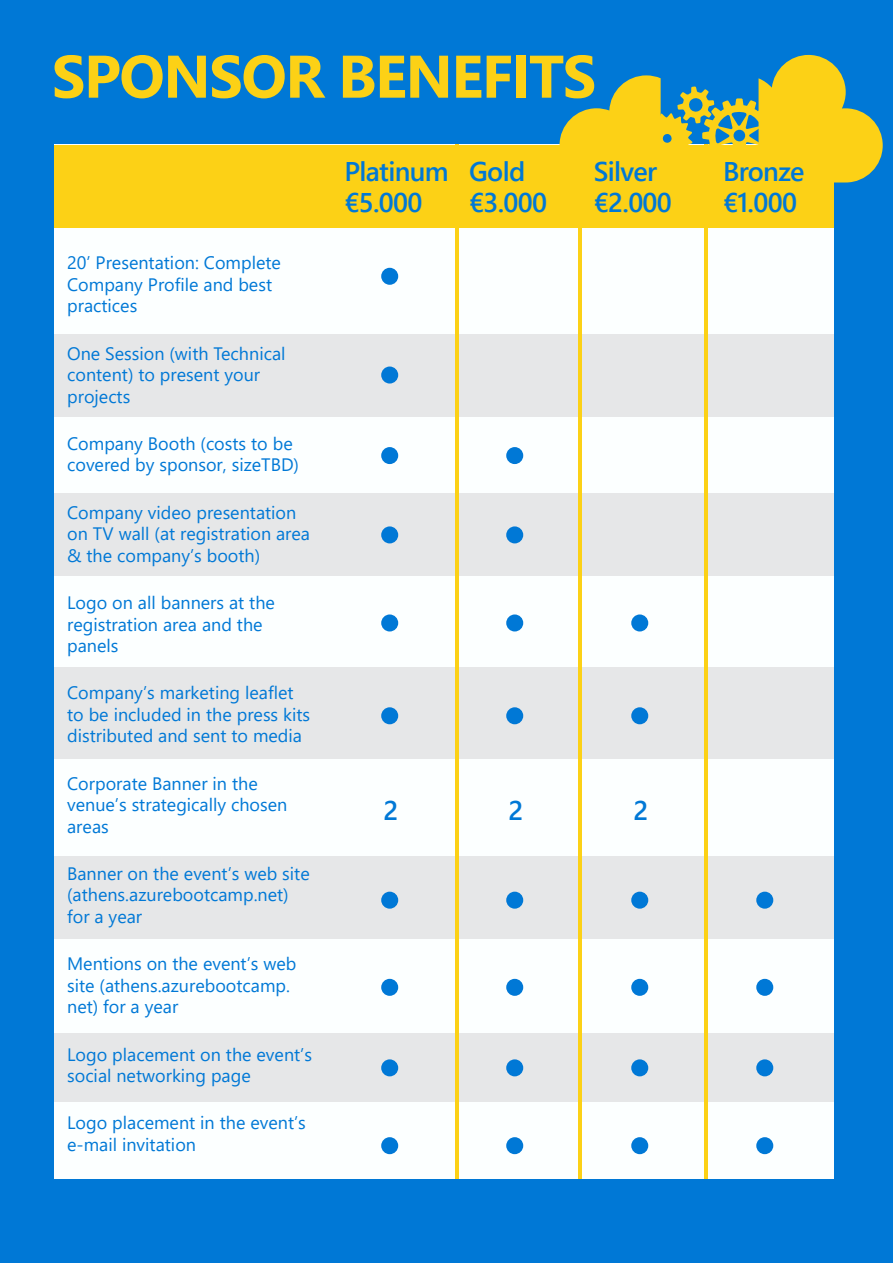
<style>
.page{position:relative;width:893px;height:1263px;background:#0078d6}
.page>*{position:absolute;margin:0;border:0;box-sizing:border-box;transform-origin:0 0}
.t1{font:700 60px "Segoe UI";letter-spacing:-.025em;color:#fcd116}
.t2{font:600 27px/31.5px "Segoe UI";letter-spacing:-.025em;color:#0078d6}
.t3{font:18px/21.6px "Segoe UI";color:#0078d6}
</style>
<div class="page">
<div style="left:54px;top:145px;width:779px;height:1034px;background:#fcffff"></div>
<div style="left:54px;top:493px;width:779px;height:83px;background:#e6e7e8"></div>
<div style="left:54px;top:856px;width:779px;height:83px;background:#e6e7e8"></div>
<div style="left:54px;top:1033px;width:779px;height:68px;background:#e6e7e8"></div>
<svg style="left:559px;top:55px;width:324px;height:127px"></svg>
<div style="left:54px;top:145px;width:779px;height:82px;background:#fcd116"></div>
<div style="left:54px;top:334px;width:779px;height:82px;background:#e6e7e8"></div>
<div style="left:54px;top:668px;width:779px;height:91px;background:#e6e7e8"></div>
<hr style="left:455px;top:145px;width:4px;height:1034px;background:#fcd116">
<hr style="left:578px;top:145px;width:4px;height:1034px;background:#fcd116">
<hr style="left:704px;top:145px;width:4px;height:1034px;background:#fcd116">
<div style="left:381px;top:268px;width:17px;height:17px;background:#0078d6;border-radius:50%"></div>
<div style="left:381px;top:447px;width:17px;height:17px;background:#0078d6;border-radius:50%"></div>
<div style="left:381px;top:614px;width:17px;height:17px;background:#0078d6;border-radius:50%"></div>
<div style="left:381px;top:979px;width:17px;height:17px;background:#0078d6;border-radius:50%"></div>
<div style="left:381px;top:1137px;width:17px;height:17px;background:#0078d6;border-radius:50%"></div>
<div style="left:381px;top:366px;width:17px;height:17px;background:#0078d6;border-radius:50%"></div>
<div style="left:381px;top:707px;width:17px;height:17px;background:#0078d6;border-radius:50%"></div>
<div style="left:381px;top:526px;width:17px;height:17px;background:#0078d6;border-radius:50%"></div>
<div style="left:381px;top:892px;width:17px;height:17px;background:#0078d6;border-radius:50%"></div>
<div style="left:381px;top:1059px;width:17px;height:17px;background:#0078d6;border-radius:50%"></div>
<div style="left:506px;top:447px;width:17px;height:17px;background:#0078d6;border-radius:50%"></div>
<div style="left:506px;top:614px;width:17px;height:17px;background:#0078d6;border-radius:50%"></div>
<div style="left:506px;top:979px;width:17px;height:17px;background:#0078d6;border-radius:50%"></div>
<div style="left:506px;top:1137px;width:17px;height:17px;background:#0078d6;border-radius:50%"></div>
<div style="left:506px;top:707px;width:17px;height:17px;background:#0078d6;border-radius:50%"></div>
<div style="left:506px;top:526px;width:17px;height:17px;background:#0078d6;border-radius:50%"></div>
<div style="left:506px;top:892px;width:17px;height:17px;background:#0078d6;border-radius:50%"></div>
<div style="left:506px;top:1059px;width:17px;height:17px;background:#0078d6;border-radius:50%"></div>
<div style="left:631px;top:614px;width:17px;height:17px;background:#0078d6;border-radius:50%"></div>
<div style="left:631px;top:979px;width:17px;height:17px;background:#0078d6;border-radius:50%"></div>
<div style="left:631px;top:1137px;width:17px;height:17px;background:#0078d6;border-radius:50%"></div>
<div style="left:631px;top:707px;width:17px;height:17px;background:#0078d6;border-radius:50%"></div>
<div style="left:631px;top:892px;width:17px;height:17px;background:#0078d6;border-radius:50%"></div>
<div style="left:631px;top:1059px;width:17px;height:17px;background:#0078d6;border-radius:50%"></div>
<div style="left:756px;top:979px;width:17px;height:17px;background:#0078d6;border-radius:50%"></div>
<div style="left:756px;top:1137px;width:17px;height:17px;background:#0078d6;border-radius:50%"></div>
<div style="left:756px;top:892px;width:17px;height:17px;background:#0078d6;border-radius:50%"></div>
<div style="left:756px;top:1059px;width:17px;height:17px;background:#0078d6;border-radius:50%"></div>
<h1 class="t1" style="left:52px;top:20px;width:546px">SPONSOR BENEFITS</h1>
<p class="t3" style="left:67px;top:250px;width:215px">20’ Presentation: Complete<br>Company Profile and best practices</p>
<p class="t3" style="left:67px;top:341px;width:220px">One Session (with Technical content) to present your projects</p>
<p class="t3" style="left:67px;top:431px;width:233px">Company Booth (costs to be covered by sponsor, sizeTBD)</p>
<p class="t3" style="left:67px;top:500px;width:244px">Company video presentation on TV wall (at registration area &amp; the company’s booth)</p>
<p class="t3" style="left:67px;top:590px;width:209px">Logo on all banners at the registration area and the panels</p>
<p class="t3" style="left:67px;top:680px;width:245px">Company’s marketing leaflet to be included in the press kits distributed and sent to media</p>
<p class="t3" style="left:67px;top:771px;width:222px">Corporate Banner in the venue’s strategically chosen areas</p>
<p class="t3" style="left:67px;top:861px;width:244px">Banner on the event’s web site (athens.azurebootcamp.net) for a year</p>
<p class="t3" style="left:67px;top:951px;width:231px">Mentions on the event’s web site (athens.azurebootcamp. net) for a year</p>
<p class="t3" style="left:67px;top:1042px;width:246px">Logo placement on the event’s social networking page</p>
<p class="t3" style="left:67px;top:1110px;width:240px">Logo placement in the event’s e-mail invitation</p>
<h2 class="t2" style="left:344px;top:153px;width:106px">Platinum €5.000</h2>
<h2 class="t2" style="left:469px;top:153px;width:80px">Gold €3.000</h2>
<h2 class="t2" style="left:594px;top:153px;width:80px">Silver €2.000</h2>
<h2 class="t2" style="left:723px;top:153px;width:83px">Bronze €1.000</h2>
<h2 class="t2" style="left:383px;top:792px;width:16px">2</h2>
<h2 class="t2" style="left:508px;top:792px;width:16px">2</h2>
<h2 class="t2" style="left:633px;top:792px;width:16px">2</h2>
</div>
